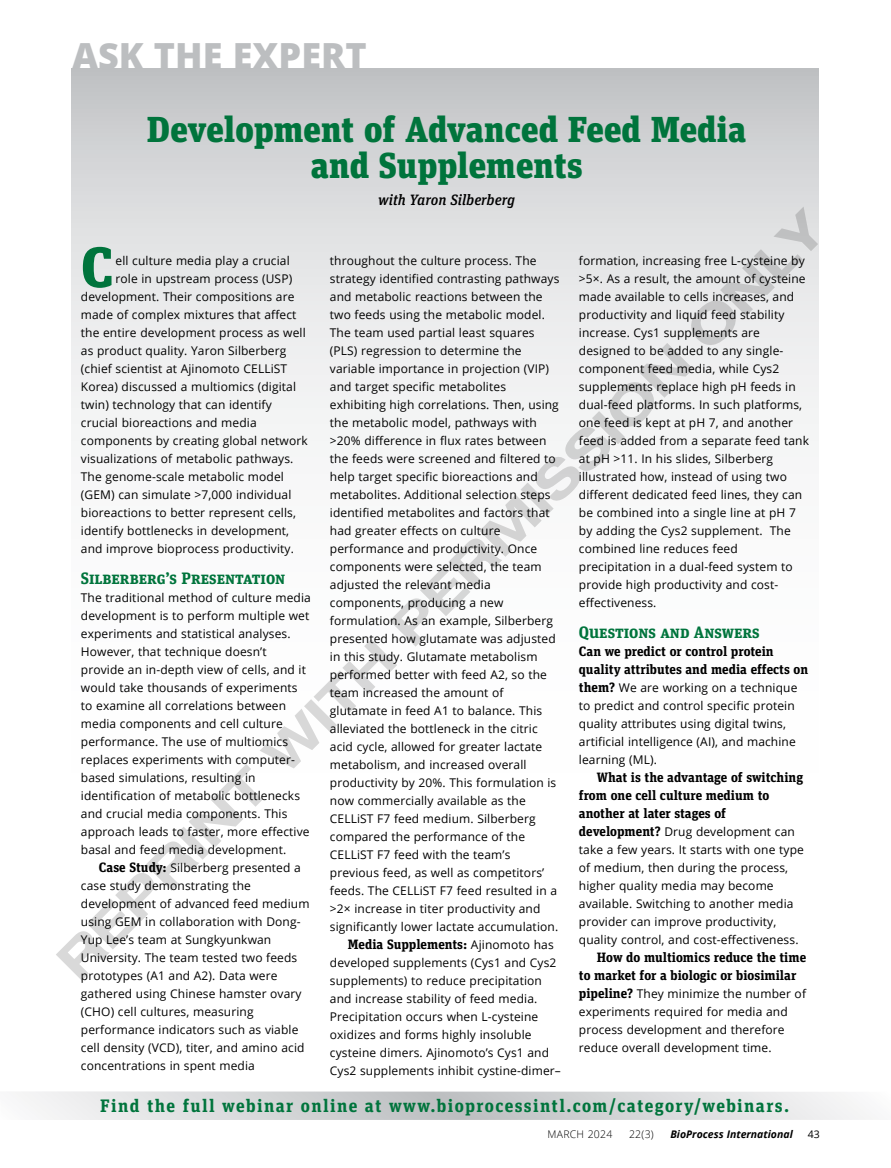
<style>
.page{position:relative;width:891px;height:1168px;background:#fff}
.page>*{position:absolute;margin:0;border:0;box-sizing:border-box;transform-origin:0 0}
.t1{font:900 56.7px "Unit Slab Pro";color:#00743c}
.t2{font:700 expanded 51.6px "Helvetica Neue LT Std";color:#000}
.t3{font:900 36px/36px "Unit Slab Pro";color:#00743c;text-align:center}
.t4{font:800 36px "Open Sans";color:#bcbec0}
.t5{font:700 18px "Unit Slab Pro";letter-spacing:.075em;color:#00743c}
.t6{font:700 16.5px "Unit Slab Pro";color:#00743c}
.t7{font:italic 500 15px "Unit Slab Pro";color:#000}
.t8{font:700 13.5px/18px "Unit Slab Pro";color:#000}
.t9{font:12px/18px "Open Sans";letter-spacing:.01em;color:#000}
.t10{font:italic 700 10.5px "Open Sans";color:#000}
.t11{font:300 10.5px "Open Sans";letter-spacing:.025em;color:#000}
.t12{font:10.5px "Open Sans Light SC660";color:#000}
.t13{font:10.5px "Open Sans";color:#000}
.s1{font-family:"Unit Slab Pro";font-weight:700;font-size:13.5px}
.s2{font-family:"Open Sans";font-weight:400;font-size:12px}
.s3{font-family:"Open Sans Light SC660";font-weight:400}
</style>
<div class="page">
<svg style="left:72px;top:68px;width:747px;height:373px"></svg>
<svg style="left:22px;top:1091px;width:843px;height:29px"></svg>
<h3 class="t4" style="left:72px;top:29px;width:296px">ASK THE EXPERT</h3>
<h3 class="t3" style="left:147px;top:109px;width:601px">Development of Advanced Feed Media and Supplements</h3>
<p class="t7" style="left:379px;top:189px;width:138px">with Yaron Silberberg</p>
<h2 class="t2" style="left:43px;top:947px;width:1061px;rotate:-45deg">REPRINT WITH PERMISSION ONLY</h2>
<h1 class="t1" style="left:81px;top:224px;width:33px">C</h1>
<p class="t9" style="left:116px;top:251px;width:176px">ell culture media play a crucial</p>
<p class="t9" style="left:579px;top:251px;width:232px">formation, increasing free L-cysteine by &gt;5×. As a result, the amount of cysteine made available to cells increases, and productivity and liquid feed stability increase. Cys1 supplements are designed to be added to any single&shy;component feed media, while Cys2 supplements replace high pH feeds in dual-feed platforms. In such platforms, one feed is kept at pH 7, and another feed is added from a separate feed tank at pH &gt;11. In his slides, Silberberg illustrated how, instead of using two different dedicated feed lines, they can be combined into a single line at pH 7 by adding the Cys2 supplement. The combined line reduces feed precipitation in a dual-feed system to provide high productivity and cost&shy;effectiveness.</p>
<h3 class="t6" style="left:579px;top:620px;width:182px">Questions and Answers</h3>
<p class="t8" style="left:579px;top:642px;width:231px">Can we predict or control protein quality attributes and media effects on</p>
<p class="t9" style="left:579px;top:678px;width:220px"><span class="s1">them?</span> We are working on a technique to predict and control specific protein quality attributes using digital twins, artificial intelligence (AI), and machine learning (ML).</p>
<p class="t8" style="left:579px;top:768px;width:226px;text-indent:18px">What is the advantage of switching from one cell culture medium to another at later stages of</p>
<p class="t9" style="left:579px;top:822px;width:227px"><span class="s1">development?</span> Drug development can take a few years. It starts with one type of medium, then during the process, higher quality media may become available. Switching to another media provider can improve productivity, quality control, and cost-effectiveness.</p>
<p class="t8" style="left:579px;top:948px;width:229px;text-indent:18px">How do multiomics reduce the time to market for a biologic or biosimilar</p>
<p class="t9" style="left:579px;top:984px;width:229px"><span class="s1">pipeline?</span> They minimize the number of experiments required for media and process development and therefore reduce overall development time.</p>
<p class="t9" style="left:330px;top:251px;width:231px">throughout the culture process. The strategy identified contrasting pathways and metabolic reactions between the two feeds using the metabolic model.<br>The team used partial least squares (PLS) regression to determine the variable importance in projection (VIP) and target specific metabolites exhibiting high correlations. Then, using the metabolic model, pathways with &gt;20% difference in flux rates between the feeds were screened and filtered to help target specific bioreactions and metabolites. Additional selection steps identified metabolites and factors that had greater effects on culture performance and productivity. Once components were selected, the team adjusted the relevant media components, producing a new formulation. As an example, Silberberg presented how glutamate was adjusted in this study. Glutamate metabolism performed better with feed A2, so the team increased the amount of glutamate in feed A1 to balance. This alleviated the bottleneck in the citric acid cycle, allowed for greater lactate metabolism, and increased overall productivity by 20%. This formulation is now commercially available as the CELLiST F7 feed medium. Silberberg compared the performance of the CELLiST F7 feed with the team’s previous feed, as well as competitors’ feeds. The CELLiST F7 feed resulted in a &gt;2× increase in titer productivity and significantly lower lactate accumulation.</p>
<p class="t8" style="left:348px;top:934px;width:207px">Media Supplements: <span class="s2">Ajinomoto has</span></p>
<p class="t9" style="left:330px;top:953px;width:233px">developed supplements (Cys1 and Cys2 supplements) to reduce precipitation and increase stability of feed media.<br>Precipitation occurs when L-cysteine oxidizes and forms highly insoluble cysteine dimers. Ajinomoto’s Cys1 and Cys2 supplements inhibit cystine-dimer–</p>
<p class="t9" style="left:116px;top:269px;width:178px">role in upstream process (USP)</p>
<p class="t9" style="left:81px;top:287px;width:215px">development. Their compositions are</p>
<p class="t9" style="left:81px;top:305px;width:217px">made of complex mixtures that affect</p>
<p class="t9" style="left:81px;top:323px;width:226px">the entire development process as well</p>
<p class="t9" style="left:81px;top:341px;width:207px">as product quality. Yaron Silberberg</p>
<p class="t9" style="left:81px;top:359px;width:208px">(chief scientist at Ajinomoto CELLiST</p>
<p class="t9" style="left:81px;top:377px;width:217px">Korea) discussed a multiomics (digital</p>
<p class="t9" style="left:81px;top:395px;width:192px">twin) technology that can identify</p>
<p class="t9" style="left:81px;top:413px;width:177px">crucial bioreactions and media</p>
<p class="t9" style="left:81px;top:431px;width:228px">components by creating global network</p>
<p class="t9" style="left:81px;top:449px;width:214px">visualizations of metabolic pathways.</p>
<p class="t9" style="left:81px;top:467px;width:205px">The genome-scale metabolic model</p>
<p class="t9" style="left:81px;top:485px;width:212px">(GEM) can simulate &gt;7,000 individual</p>
<p class="t9" style="left:81px;top:503px;width:217px">bioreactions to better represent cells,</p>
<p class="t9" style="left:81px;top:521px;width:210px">identify bottlenecks in development,</p>
<p class="t9" style="left:81px;top:539px;width:215px">and improve bioprocess productivity.</p>
<h3 class="t6" style="left:81px;top:566px;width:206px">Silberberg’s Presentation</h3>
<p class="t9" style="left:81px;top:588px;width:231px">The traditional method of culture media development is to perform multiple wet experiments and statistical analyses.<br>However, that technique doesn’t provide an in-depth view of cells, and it would take thousands of experiments to examine all correlations between media components and cell culture performance. The use of multiomics replaces experiments with computer&shy;based simulations, resulting in identification of metabolic bottlenecks and crucial media components. This approach leads to faster, more effective basal and feed media development.</p>
<p class="t9" style="left:81px;top:858px;width:230px;text-indent:18px"><span class="s1">Case Study:</span> Silberberg presented a case study demonstrating the development of advanced feed medium using GEM in collaboration with Dong-Yup Lee’s team at Sungkyunkwan University. The team tested two feeds prototypes (A1 and A2). Data were gathered using Chinese hamster ovary (CHO) cell cultures, measuring performance indicators such as viable cell density (VCD), titer, and amino acid concentrations in spent media</p>
<h3 class="t5" style="left:100px;top:1092px;width:690px">Find the full webinar online at www.bioprocessintl.com/category/webinars.</h3>
<p class="t11" style="left:547px;top:1127px;width:67px">MARCH <span class="s3">2024</span></p>
<p class="t12" style="left:629px;top:1127px;width:26px">22(3)</p>
<p class="t10" style="left:670px;top:1127px;width:124px">BioProcess International</p>
<p class="t13" style="left:808px;top:1127px;width:14px">43</p>
</div>
